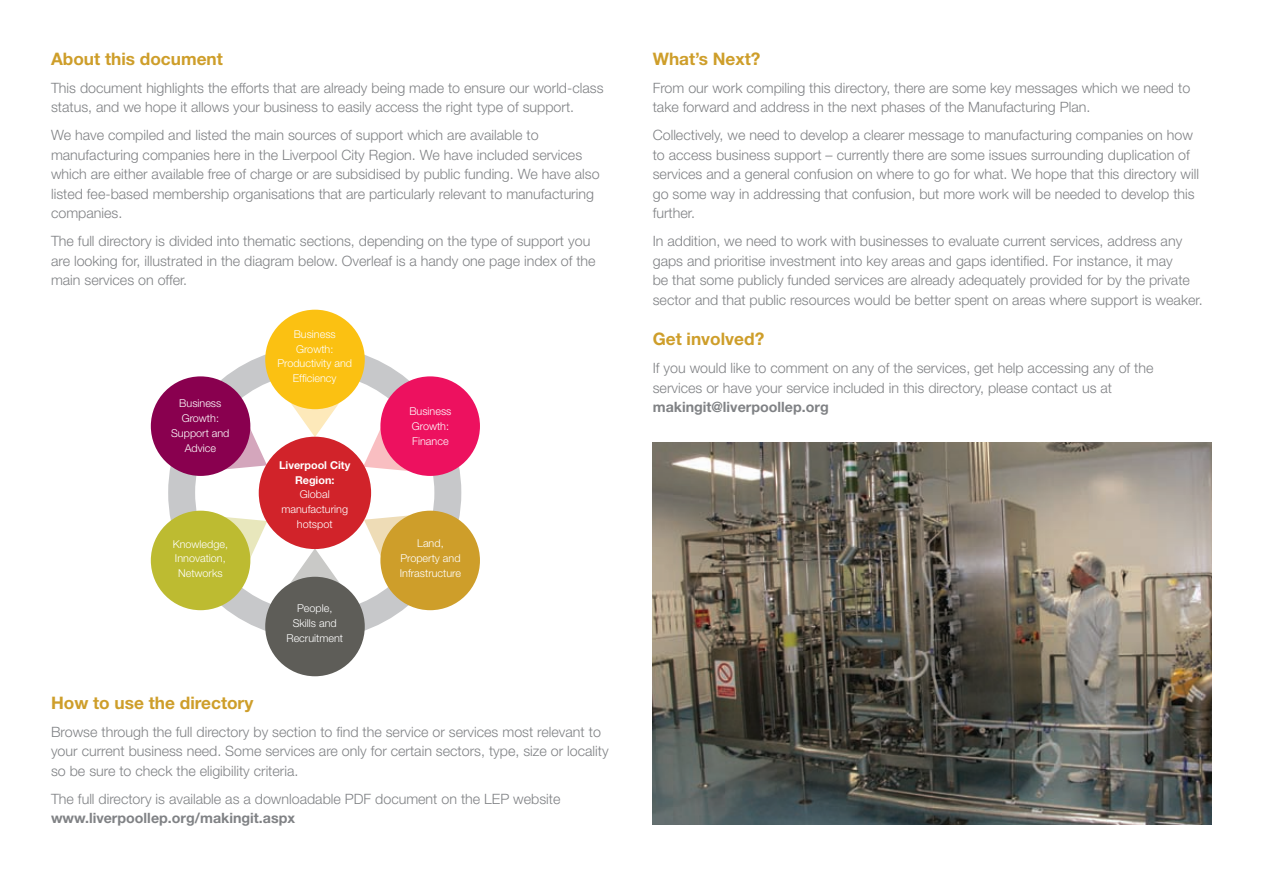
<style>
.page{position:relative;width:1263px;height:893px;background:#fff}
.page>*{position:absolute;margin:0;border:0;box-sizing:border-box;transform-origin:0 0}
.t1{font:700 17.25px "Helvetica Neue";color:#ce9e2a}
.t2{font:300 14.25px/19.5px "Helvetica Neue";color:#808285}
.t3{font:300 10.8px/14.9px "Helvetica Neue";color:#fff;text-align:center}
.t4{font:700 10.8px/14.9px "Helvetica Neue";color:#fff;text-align:center}
.s1{font-weight:700}
</style>
<div class="page">
<img style="left:653px;top:442px;width:559px;height:383px">
<div style="left:168px;top:346px;width:293px;height:293px;border:27px solid #c7c8ca;border-radius:50%"></div>
<svg style="left:289px;top:548px;width:52px;height:36px"></svg>
<svg style="left:363px;top:430px;width:44px;height:41px"></svg>
<svg style="left:364px;top:515px;width:45px;height:39px"></svg>
<svg style="left:289px;top:402px;width:52px;height:35px"></svg>
<svg style="left:225px;top:517px;width:42px;height:45px"></svg>
<svg style="left:225px;top:424px;width:42px;height:46px"></svg>
<div style="left:265px;top:310px;width:100px;height:99px;background:#fbc112;border-radius:50%"></div>
<div style="left:265px;top:577px;width:100px;height:99px;background:#5e5d58;border-radius:50%"></div>
<div style="left:151px;top:511px;width:99px;height:99px;background:#bdbb31;border-radius:50%"></div>
<div style="left:151px;top:376px;width:99px;height:100px;background:#89004f;border-radius:50%"></div>
<div style="left:380px;top:511px;width:100px;height:99px;background:#ce9e2a;border-radius:50%"></div>
<div style="left:380px;top:376px;width:100px;height:100px;background:#ed115f;border-radius:50%"></div>
<div style="left:259px;top:437px;width:112px;height:112px;background:#d1232a;border-radius:50%"></div>
<p class="t1" style="left:51px;top:48px;width:173px">About this document</p>
<p class="t2" style="left:51px;top:77px;width:554px">This document highlights the efforts that are already being made to ensure our world-class status, and we hope it allows your business to easily access the right type of support.</p>
<p class="t2" style="left:51px;top:125px;width:550px">We have compiled and listed the main sources of support which are available to manufacturing companies here in the Liverpool City Region. We have included services which are either available free of charge or are subsidised by public funding. We have also listed fee-based membership organisations that are particularly relevant to manufacturing companies.</p>
<p class="t2" style="left:51px;top:231px;width:546px">The full directory is divided into thematic sections, depending on the type of support you are looking for, illustrated in the diagram below. Overleaf is a handy one page index of the main services on offer.</p>
<p class="t3" style="left:171px;top:396px;width:60px">Business<br>Growth:<br>Support and<br>Advice</p>
<p class="t3" style="left:173px;top:536px;width:57px;text-align:left">Knowledge,<br>Innovation,<br>Networks</p>
<p class="t3" style="left:277px;top:326px;width:76px">Business<br>Growth:<br>Productivity and<br>Efficiency</p>
<p class="t4" style="left:279px;top:457px;width:73px">Liverpool City<br>Region:</p>
<p class="t3" style="left:281px;top:487px;width:68px">Global manufacturing hotspot</p>
<p class="t3" style="left:286px;top:601px;width:58px">People,<br>Skills and<br>Recruitment</p>
<p class="t3" style="left:409px;top:404px;width:44px;text-align:left">Business<br>Growth:<br>Finance</p>
<p class="t3" style="left:400px;top:536px;width:63px">Land,<br>Property and<br>Infrastructure</p>
<p class="t1" style="left:51px;top:692px;width:204px">How to use the directory</p>
<p class="t2" style="left:51px;top:722px;width:559px">Browse through the full directory by section to find the service or services most relevant to your current business need. Some services are only for certain sectors, type, size or locality so be sure to check the eligibility criteria.</p>
<p class="t2" style="left:51px;top:789px;width:511px">The full directory is available as a downloadable PDF document on the LEP website <span class="s1">www.liverpoollep.org/makingit.aspx</span></p>
<p class="t1" style="left:653px;top:48px;width:109px">What’s Next?</p>
<p class="t2" style="left:653px;top:77px;width:539px">From our work compiling this directory, there are some key messages which we need to take forward and address in the next phases of the Manufacturing Plan.</p>
<p class="t2" style="left:653px;top:125px;width:548px">Collectively, we need to develop a clearer message to manufacturing companies on how to access business support – currently there are some issues surrounding duplication of services and a general confusion on where to go for what. We hope that this directory will go some way in addressing that confusion, but more work will be needed to develop this further.</p>
<p class="t2" style="left:653px;top:231px;width:551px">In addition, we need to work with businesses to evaluate current services, address any gaps and prioritise investment into key areas and gaps identified. For instance, it may<br>be that some publicly funded services are already adequately provided for by the private sector and that public resources would be better spent on areas where support is weaker.</p>
<p class="t1" style="left:653px;top:329px;width:113px">Get involved?</p>
<p class="t2" style="left:653px;top:358px;width:502px">If you would like to comment on any of the services, get help accessing any of the services or have your service included in this directory, please contact us at <span class="s1">makingit@liverpoollep.org</span></p>
</div>
